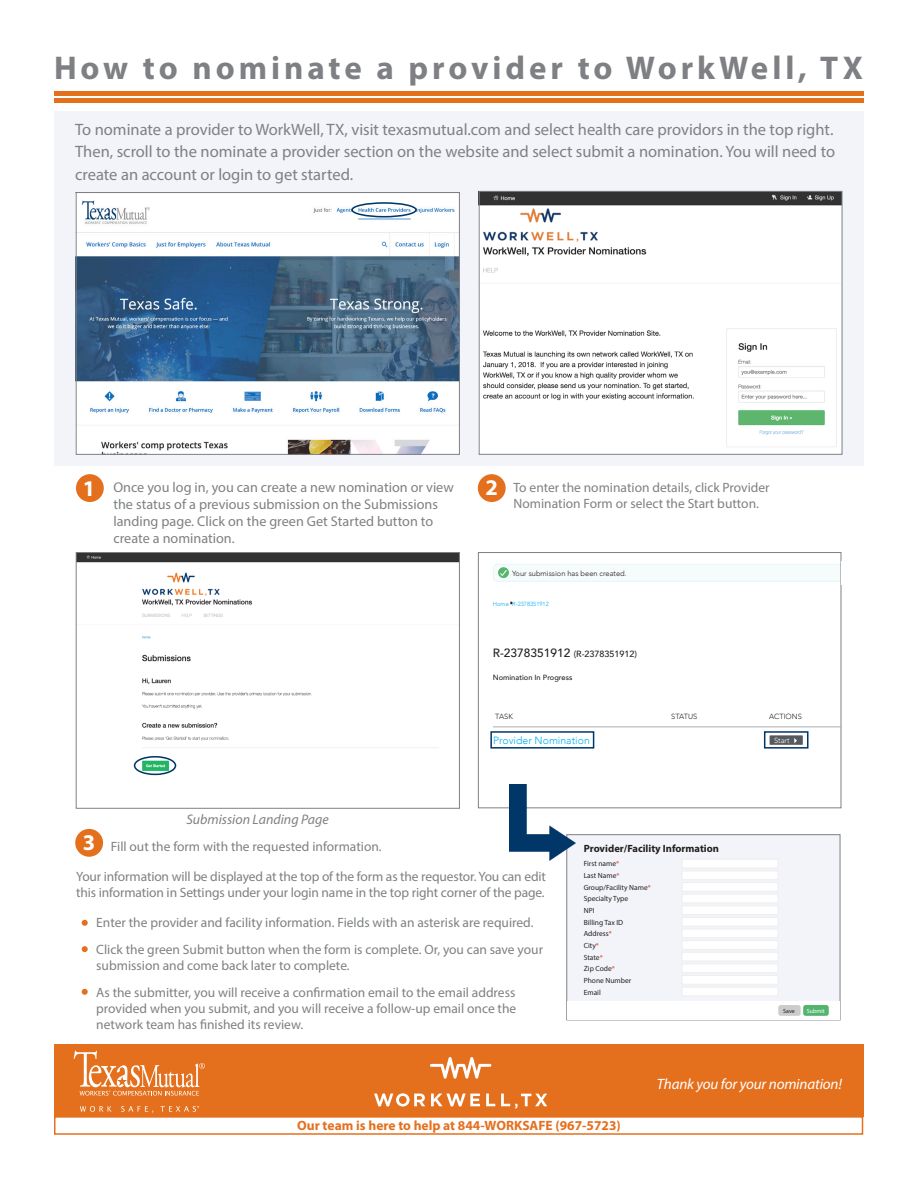
<style>
.page{position:relative;width:918px;height:1188px;background:#fff}
.page>*{position:absolute;margin:0;border:0;box-sizing:border-box;transform-origin:0 0}
.t1{font:700 33px "Myriad Pro";letter-spacing:.12em;color:#7e8083}
.t2{font:700 22.5px "Myriad Pro";color:#fff}
.t3{font:16.5px/22.5px "Myriad Pro";color:#7e8083;text-align:justify}
.t4{font:italic 15px "Myriad Pro";letter-spacing:-.01em;color:#fff}
.t5{font:14.25px/17px "Myriad Pro";color:#7e8083}
.t6{font:italic 13.95px "Myriad Pro";color:#7e8083}
.t7{font:13.5px/16.2px "Myriad Pro";color:#7e8083}
.t8{font:700 13.5px "Myriad Pro";color:#e4701e}
.t9{font:700 10.5px "Myriad Pro";color:#231f20}
.t10{font:300 10.5px "Avenir";color:#00aeef}
.t11{font:500 9px "Avenir";color:#231f20}
.t12{font:7.5px "Myriad Pro";color:#231f20}
.t13{font:300 7.5px "Avenir";color:#231f20}
.t14{font:500 7.5px "Avenir";color:#231f20}
.t15{font:300 7.5px "Avenir";color:#fff}
.t16{font:300 6px "Avenir";color:#00aeef}
.t17{font:6px "Myriad Pro";color:#fff}
.t18{font:6px "Myriad Pro";color:#231f20}
.s1{font-size:12px}
.s2{color:#e23825}
</style>
<div class="page">
<div style="left:54px;top:111px;width:810px;height:355px;background:#f3f4f9"></div>
<hr style="left:54px;top:91px;width:810px;height:4px;background:#e4701e">
<div style="left:54px;top:1045px;width:809px;height:72px;background:#e4701e"></div>
<svg style="left:74px;top:1051px;width:131px;height:45px"></svg>
<svg style="left:80px;top:1106px;width:32px;height:6px"></svg>
<svg style="left:121px;top:1106px;width:32px;height:7px"></svg>
<svg style="left:160px;top:1106px;width:39px;height:6px"></svg>
<svg style="left:430px;top:1057px;width:61px;height:22px"></svg>
<svg style="left:374px;top:1093px;width:51px;height:14px"></svg>
<svg style="left:431px;top:1094px;width:49px;height:12px"></svg>
<svg style="left:486px;top:1094px;width:9px;height:12px"></svg>
<svg style="left:501px;top:1094px;width:46px;height:14px"></svg>
<div style="left:54px;top:1116px;width:809px;height:19px;border:2px solid #e4701e"></div>
<div style="left:76px;top:474px;width:28px;height:28px;background:#e4701e;border-radius:50%"></div>
<div style="left:478px;top:474px;width:28px;height:28px;background:#e4701e;border-radius:50%"></div>
<img style="left:481px;top:193px;width:359px;height:260px">
<div style="left:479px;top:191px;width:363px;height:264px;border:1px solid #7e8083"></div>
<img style="left:78px;top:194px;width:380px;height:259px">
<div style="left:76px;top:192px;width:384px;height:263px;border:1px solid #7e8083"></div>
<hr style="left:54px;top:99px;width:810px;height:4px;background:#e4701e">
<div style="left:567px;top:834px;width:273px;height:186px;background:#f3f4f9;border:1px solid #7e8083"></div>
<div style="left:682px;top:859px;width:96px;height:9px;background:#fff;border:1px solid #eeeeef"></div>
<div style="left:682px;top:871px;width:96px;height:9px;background:#fff;border:1px solid #eeeeef"></div>
<div style="left:682px;top:882px;width:96px;height:10px;background:#fff;border:1px solid #eeeeef"></div>
<div style="left:682px;top:894px;width:96px;height:9px;background:#fff;border:1px solid #eeeeef"></div>
<div style="left:682px;top:905px;width:96px;height:10px;background:#fff;border:1px solid #eeeeef"></div>
<div style="left:682px;top:917px;width:96px;height:9px;background:#fff;border:1px solid #eeeeef"></div>
<div style="left:682px;top:929px;width:96px;height:9px;background:#fff;border:1px solid #eeeeef"></div>
<div style="left:682px;top:940px;width:96px;height:10px;background:#fff;border:1px solid #eeeeef"></div>
<div style="left:682px;top:952px;width:96px;height:9px;background:#fff;border:1px solid #eeeeef"></div>
<div style="left:682px;top:964px;width:96px;height:9px;background:#fff;border:1px solid #eeeeef"></div>
<div style="left:682px;top:975px;width:96px;height:10px;background:#fff;border:1px solid #eeeeef"></div>
<div style="left:682px;top:987px;width:96px;height:9px;background:#fff;border:1px solid #eeeeef"></div>
<div style="left:567px;top:1001px;width:273px;height:19px;background:#fff"></div>
<div style="left:778px;top:1005px;width:23px;height:11px;background:#ccc;border-radius:2px"></div>
<div style="left:803px;top:1005px;width:26px;height:11px;background:#51b56e;border-radius:2px"></div>
<div style="left:75px;top:829px;width:28px;height:28px;background:#e4701e;border-radius:50%"></div>
<svg style="left:82px;top:920px;width:6px;height:6px"></svg>
<svg style="left:82px;top:946px;width:6px;height:6px"></svg>
<svg style="left:82px;top:989px;width:6px;height:6px"></svg>
<div style="left:493px;top:564px;width:359px;height:17px;background:#f6fbfb;border-radius:4px"></div>
<div style="left:493px;top:564px;width:359px;height:18px;border:1px solid #e8f6f9;border-radius:4px"></div>
<div style="left:478px;top:552px;width:363px;height:256px;border:1px solid #7e8083"></div>
<div style="left:841px;top:561px;width:14px;height:23px;background:#fff"></div>
<div style="left:498px;top:567px;width:11px;height:11px;background:#57b66e;border-radius:50%"></div>
<svg style="left:500px;top:570px;width:7px;height:6px"></svg>
<hr style="left:493px;top:727px;width:348px;height:1px;background:#acadb1">
<div style="left:490px;top:731px;width:104px;height:18px;border:1px solid #003667"></div>
<div style="left:770px;top:735px;width:33px;height:10px;background:#565a5c"></div>
<div style="left:764px;top:731px;width:45px;height:18px;border:1px solid #003667"></div>
<img style="left:510px;top:785px;width:65px;height:75px">
<img style="left:78px;top:554px;width:380px;height:222px">
<div style="left:76px;top:552px;width:384px;height:257px;border:1px solid #7e8083"></div>
<div style="left:134px;top:756px;width:42px;height:19px;border:2px solid #003667;border-radius:50%"></div>
<div style="left:351px;top:202px;width:66px;height:15px;border:2px solid #003667;border-radius:50%"></div>
<p class="t1" style="left:54px;top:46px;width:810px">How to nominate a provider to WorkWell, TX</p>
<p class="t3" style="left:75px;top:118px;width:761px">To nominate a provider to WorkWell, TX, visit texasmutual.com and select health care providors in the top right.<br>Then, scroll to the nominate a provider section on the website and select submit a nomination. You will need to create an account or login to get started.</p>
<p class="t2" style="left:486px;top:473px;width:14px">2</p>
<p class="t2" style="left:83px;top:474px;width:14px">1</p>
<p class="t7" style="left:514px;top:479px;width:258px">To enter the nomination details, click Provider</p>
<p class="t7" style="left:514px;top:495px;width:247px">Nomination Form or select the Start button.</p>
<p class="t5" style="left:113px;top:478px;width:342px">Once you log in, you can create a new nomination or view the status of a previous submission on the Submissions landing page. Click on the green Get Started button to create a nomination.</p>
<p class="t13" style="left:512px;top:569px;width:116px">Your submission has been created.</p>
<p class="t16" style="left:493px;top:601px;width:58px">Home R-2378351912</p>
<p class="t11" style="left:493px;top:646px;width:146px"><span class="s1">R-2378351912</span> (R-2378351912)</p>
<p class="t14" style="left:493px;top:671px;width:81px">Nomination In Progress</p>
<p class="t6" style="left:186px;top:810px;width:144px">Submission Landing Page</p>
<p class="t13" style="left:495px;top:712px;width:19px">TASK</p>
<p class="t13" style="left:671px;top:712px;width:28px">STATUS</p>
<p class="t13" style="left:769px;top:712px;width:34px">ACTIONS</p>
<p class="t10" style="left:493px;top:735px;width:98px">Provider Nomination</p>
<p class="t15" style="left:774px;top:736px;width:17px">Start</p>
<p class="t2" style="left:83px;top:828px;width:14px">3</p>
<p class="t7" style="left:111px;top:838px;width:272px">Fill out the form with the requested information.</p>
<p class="t7" style="left:76px;top:868px;width:471px">Your information will be displayed at the top of the form as the requestor. You can edit this information in Settings under your login name in the top right corner of the page.</p>
<p class="t7" style="left:96px;top:914px;width:439px">Enter the provider and facility information. Fields with an asterisk are required.</p>
<p class="t7" style="left:96px;top:941px;width:448px">Click the green Submit button when the form is complete. Or, you can save your submission and come back later to complete.</p>
<p class="t7" style="left:96px;top:984px;width:421px">As the submitter, you will receive a confirmation email to the email address</p>
<p class="t7" style="left:96px;top:1000px;width:422px">provided when you submit, and you will receive a follow-up email once the</p>
<p class="t7" style="left:96px;top:1017px;width:208px">network team has finished its review.</p>
<p class="t9" style="left:584px;top:841px;width:137px">Provider/Facility Information</p>
<p class="t12" style="left:584px;top:859px;width:37px">First name<span class="s2">*</span></p>
<p class="t12" style="left:584px;top:871px;width:37px">Last Name<span class="s2">*</span></p>
<p class="t12" style="left:584px;top:883px;width:69px">Group/Facility Name<span class="s2">*</span></p>
<p class="t12" style="left:584px;top:894px;width:46px">Specialty Type</p>
<p class="t12" style="left:584px;top:906px;width:12px">NPI</p>
<p class="t12" style="left:584px;top:918px;width:41px">Billing Tax ID</p>
<p class="t12" style="left:584px;top:929px;width:30px">Address<span class="s2">*</span></p>
<p class="t12" style="left:584px;top:941px;width:17px">City<span class="s2">*</span></p>
<p class="t12" style="left:584px;top:953px;width:21px">State<span class="s2">*</span></p>
<p class="t12" style="left:584px;top:964px;width:33px">Zip Code<span class="s2">*</span></p>
<p class="t12" style="left:584px;top:976px;width:49px">Phone Number</p>
<p class="t12" style="left:584px;top:988px;width:19px">Email</p>
<p class="t18" style="left:783px;top:1007px;width:13px">Save</p>
<p class="t17" style="left:807px;top:1007px;width:20px">Submit</p>
<p class="t4" style="left:657px;top:1075px;width:187px">Thank you for your nomination!</p>
<p class="t8" style="left:297px;top:1116px;width:325px">Our team is here to help at 844-WORKSAFE (967-5723)</p>
</div>
